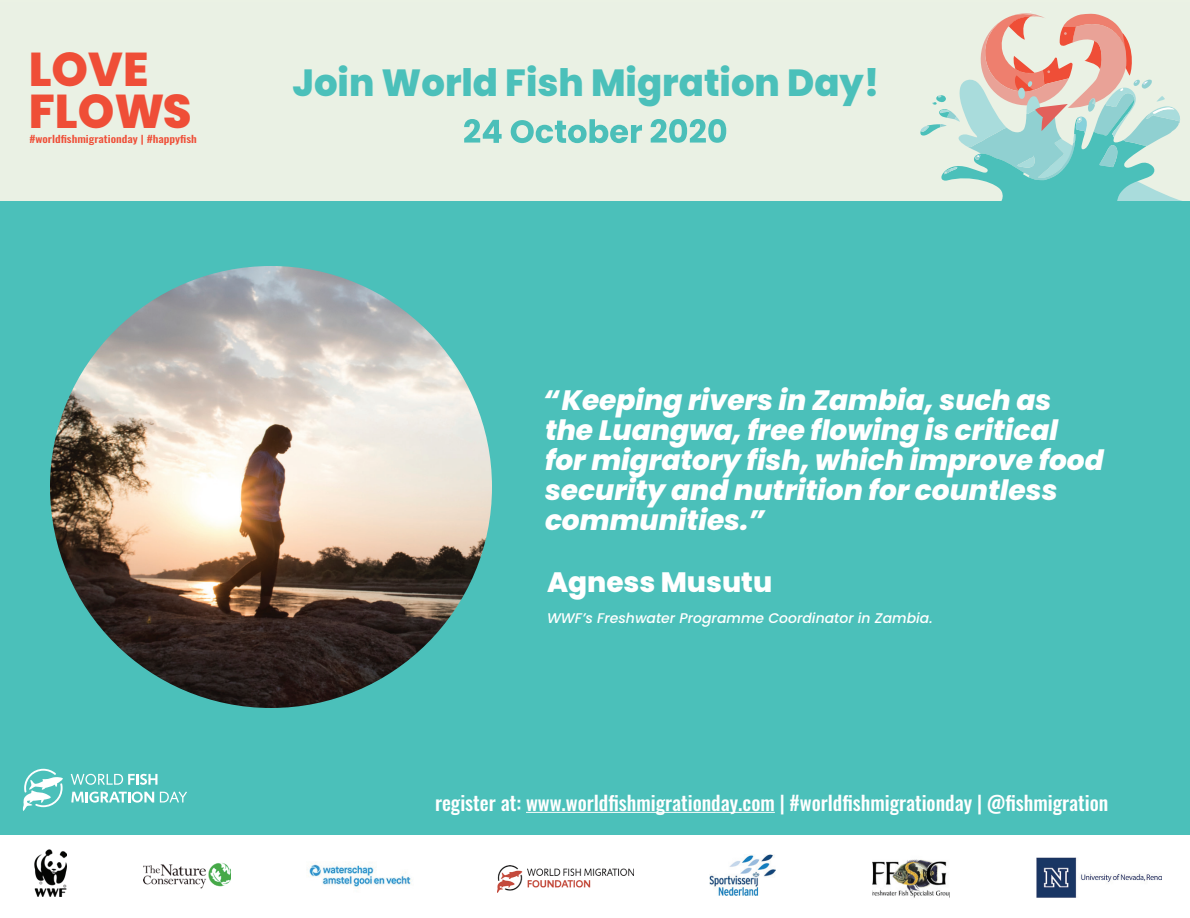
<style>
.page{position:relative;width:1190px;height:918px;background:#fff}
.page>*{position:absolute;margin:0;border:0;box-sizing:border-box;transform-origin:0 0}
.t1{font:800 47.4px/41.2px "Poppins";color:#ef4e37}
.t2{font:800 37.8px "Poppins";color:#4bc0ba}
.t3{font:italic 800 28px/30px "Poppins";color:#fff}
.t4{font:800 28px "Poppins";color:#fff}
.t5{font:500 20px "Oswald";color:#fff}
.t6{font:italic 500 14px "Poppins";color:#fff}
.t7{font:500 10px "Oswald";color:#ef4e37;scale:1.19 1}
</style>
<div class="page">
<div style="left:0;top:2px;width:1190px;height:200px;background:#eaf1e4"></div>
<div style="left:0;top:201px;width:1190px;height:634px;background:#4bc0ba"></div>
<svg style="left:920px;top:11px;width:262px;height:190px"></svg>
<svg style="left:22px;top:769px;width:41px;height:42px"></svg>
<svg style="left:71px;top:774px;width:86px;height:11px"></svg>
<svg style="left:71px;top:792px;width:83px;height:11px"></svg>
<svg style="left:160px;top:792px;width:27px;height:11px"></svg>
<img style="left:498px;top:866px;width:136px;height:26px">
<img style="left:872px;top:859px;width:77px;height:39px">
<img style="left:143px;top:863px;width:88px;height:26px">
<img style="left:35px;top:850px;width:31px;height:47px">
<img style="left:1037px;top:857px;width:125px;height:40px">
<img style="left:307px;top:862px;width:104px;height:25px">
<img style="left:710px;top:854px;width:65px;height:41px">
<hr style="left:526px;top:812px;width:249px;height:1px;background:#fff">
<hr style="left:0;top:0;width:1190px;height:2px;background:#ebf2e4">
<img style="left:50px;top:266px;width:442px;height:442px;border-radius:221px">
<svg style="left:464px;top:119px;width:262px;height:24px"></svg>
<h1 class="t1" style="left:29px;top:49px;width:164px">LOVE<br>FLOWS</h1>
<p class="t7" style="left:29px;top:134px;width:142px">#worldfishmigrationday | #happyfish</p>
<h2 class="t2" style="left:292px;top:61px;width:589px">Join World Fish Migration Day!</h2>
<p class="t3" style="left:545px;top:386px;width:560px">“Keeping rivers in Zambia, such as the Luangwa, free flowing is critical for migratory fish, which improve food security and nutrition for countless communities.”</p>
<p class="t4" style="left:547px;top:566px;width:227px">Agness Musutu</p>
<p class="t6" style="left:547px;top:610px;width:387px">WWF’s Freshwater Programme Coordinator in Zambia.</p>
<p class="t5" style="left:435px;top:792px;width:675px">register at: www.worldfishmigrationday.com | #worldfishmigrationday | @fishmigration</p>
</div>
